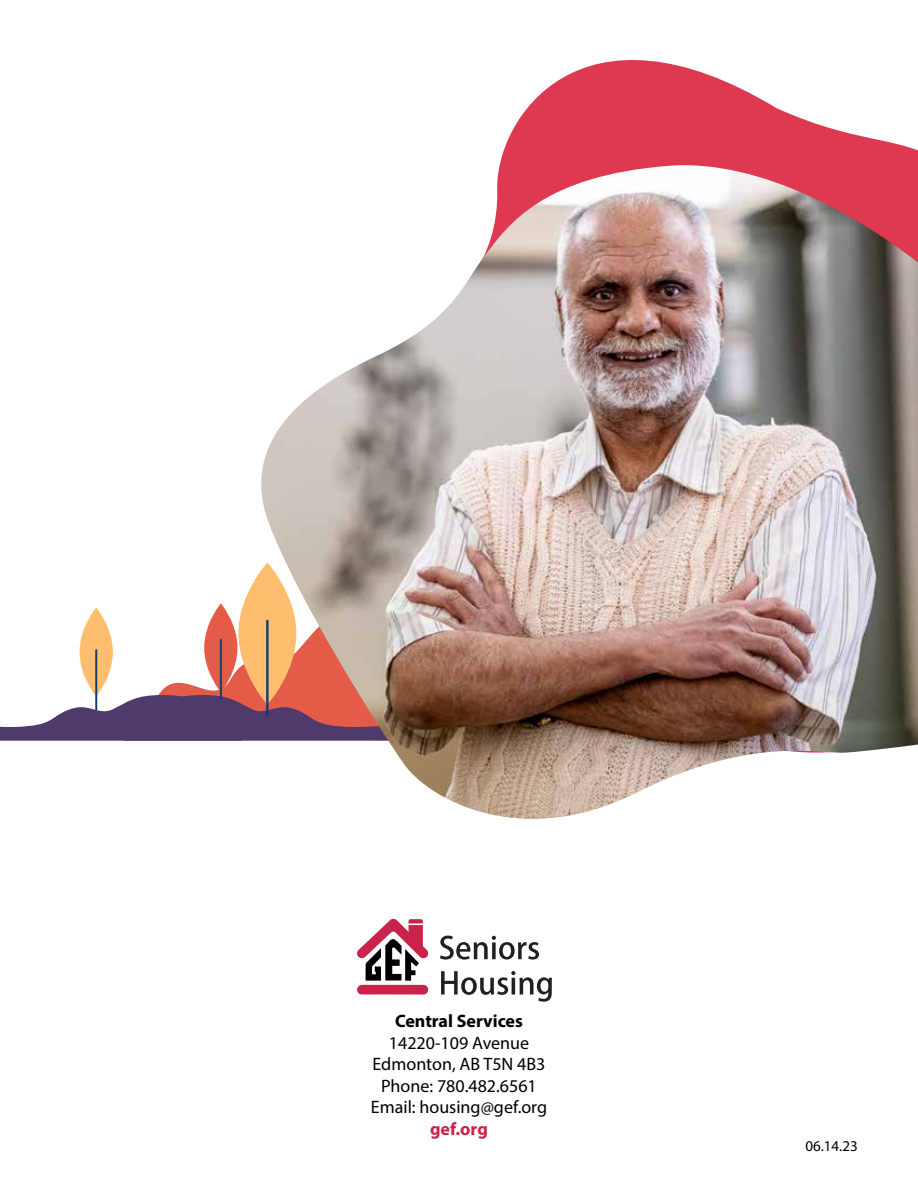
<style>
.page{position:relative;width:918px;height:1188px;background:#fff}
.page>*{position:absolute;margin:0;border:0;box-sizing:border-box;transform-origin:0 0}
.t1{font:18px/21.6px "Myriad Pro";color:#000;text-align:center}
.t2{font:700 18px "Myriad Pro";color:#000}
.t3{font:700 18px "Myriad Pro";color:#c9234a}
.t4{font:15px "Myriad Pro";color:#000}
</style>
<div class="page">
<svg style="left:440px;top:936px;width:99px;height:24px"></svg>
<svg style="left:441px;top:971px;width:111px;height:31px"></svg>
<svg style="left:357px;top:919px;width:72px;height:76px"></svg>
<svg style="left:499px;top:60px;width:419px;height:105px;fill:#df3951"></svg>
<svg style="left:158px;top:666px;width:94px;height:29px"></svg>
<svg style="left:204px;top:603px;width:34px;height:89px;fill:#e45b48"></svg>
<hr style="left:220px;top:639px;width:2px;height:61px;background:#123d6b">
<svg style="left:238px;top:563px;width:58px;height:142px;fill:#ffbd6e"></svg>
<svg style="left:80px;top:608px;width:33px;height:88px;fill:#ffbd6e"></svg>
<hr style="left:95px;top:649px;width:2px;height:61px;background:#123d6b">
<img style="left:260px;top:165px;width:658px;height:654px">
<svg style="left:0;top:695px;width:389px;height:46px"></svg>
<p class="t2" style="left:395px;top:1009px;width:129px">Central Services</p>
<p class="t1" style="left:371px;top:1032px;width:178px">14220-109 Avenue<br>Edmonton, AB T5N 4B3<br>Phone: 780.482.6561<br>Email: housing@gef.org</p>
<p class="t3" style="left:430px;top:1117px;width:59px">gef.org</p>
<p class="t4" style="left:805px;top:1137px;width:54px">06.14.23</p>
</div>
